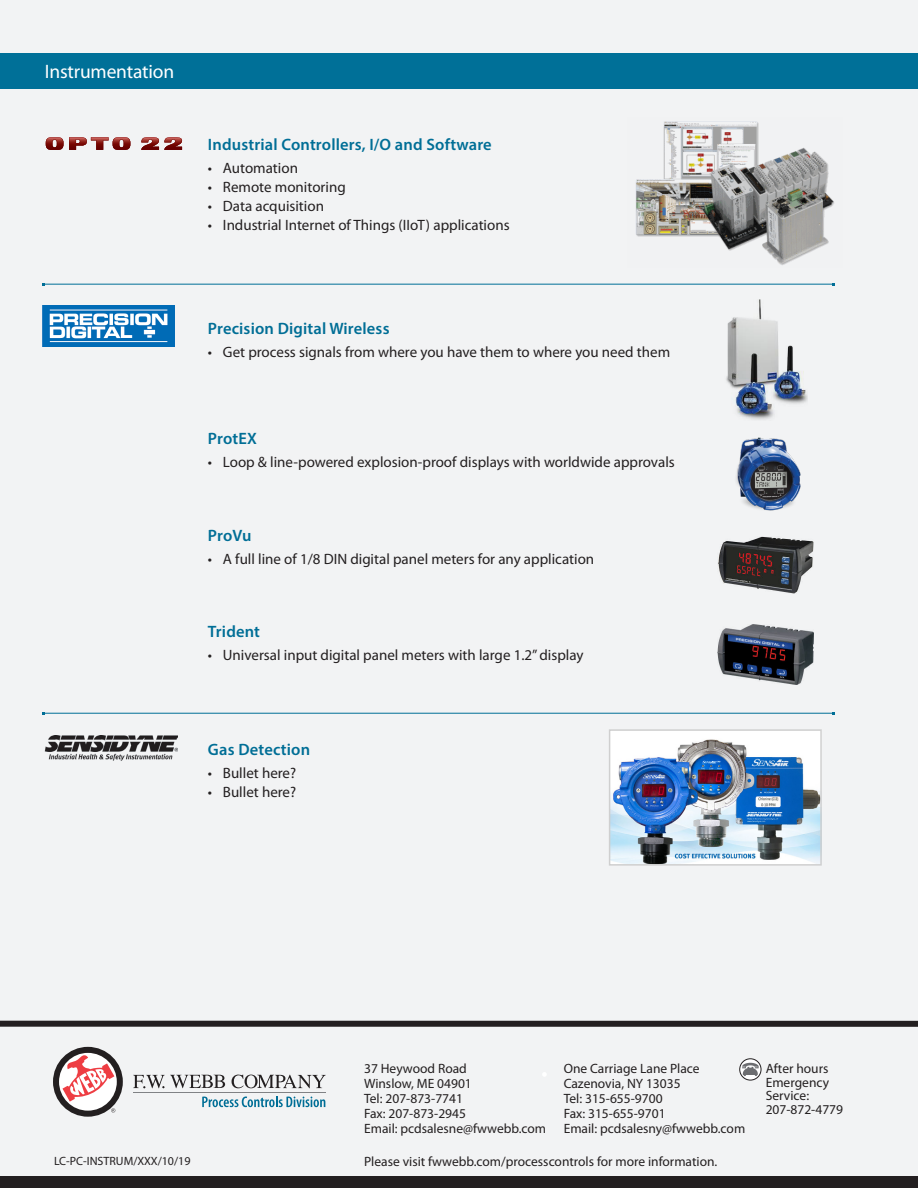
<style>
.page{position:relative;width:918px;height:1188px;background:#fff}
.page>*{position:absolute;margin:0;border:0;box-sizing:border-box;transform-origin:0 0}
.t1{font:19.5px "Myriad Pro";letter-spacing:-.01em;color:#fff}
.Headers_in_blue{font:600 16.5px "Myriad Pro";letter-spacing:.01em;color:#006e96}
.t2{font:15px "Myriad Pro";color:#231f20}
.t3{font:13.5px/15px "Myriad Pro";color:#231f20}
.t4{font:12px "Myriad Pro";color:#231f20}
</style>
<div class="page">
<div style="left:0;top:0;width:918px;height:1027px;background:#f2f3f4"></div>
<div style="left:0;top:1027px;width:918px;height:161px;background:#f2f3f4"></div>
<div style="left:0;top:1021px;width:918px;height:6px;background:#231f20"></div>
<div style="left:0;top:1177px;width:918px;height:11px;background:#231f20"></div>
<svg style="left:740px;top:1059px;width:21px;height:21px"></svg>
<div style="left:740px;top:1059px;width:21px;height:21px;border:1px solid #231f20;border-radius:50%"></div>
<svg style="left:742px;top:1063px;width:17px;height:13px"></svg>
<svg style="left:202px;top:1096px;width:123px;height:11px"></svg>
<svg style="left:133px;top:1075px;width:92px;height:13px"></svg>
<svg style="left:232px;top:1075px;width:94px;height:13px"></svg>
<hr style="left:133px;top:1092px;width:193px;height:1px;background:#808285">
<svg style="left:53px;top:1047px;width:70px;height:70px"></svg>
<div style="left:0;top:53px;width:918px;height:36px;background:#007098"></div>
<hr style="left:44px;top:284px;width:790px;height:1px;background:#006e96">
<hr style="left:44px;top:713px;width:790px;height:1px;background:#006e96">
<svg style="left:46px;top:137px;width:17px;height:13px"></svg>
<svg style="left:69px;top:137px;width:61px;height:13px"></svg>
<svg style="left:141px;top:137px;width:41px;height:13px"></svg>
<img style="left:636px;top:121px;width:198px;height:144px">
<img style="left:42px;top:305px;width:133px;height:42px">
<img style="left:726px;top:299px;width:81px;height:121px">
<img style="left:736px;top:437px;width:65px;height:74px">
<img style="left:718px;top:536px;width:96px;height:58px">
<img style="left:718px;top:624px;width:96px;height:60px">
<img style="left:44px;top:735px;width:134px;height:26px">
<img style="left:612px;top:732px;width:207px;height:131px">
<div style="left:609px;top:729px;width:213px;height:137px;border:2px solid #cfcfcf"></div>
<p class="t1" style="left:45px;top:59px;width:131px">Instrumentation</p>
<p class="Headers_in_blue" style="left:208px;top:134px;width:285px">Industrial Controllers, I/O and Software</p>
<p class="t2" style="left:208px;top:159px;width:92px">• Automation</p>
<p class="t2" style="left:208px;top:178px;width:139px">• Remote monitoring</p>
<p class="t2" style="left:208px;top:197px;width:118px">• Data acquisition</p>
<p class="t2" style="left:208px;top:216px;width:303px">• Industrial Internet of Things (IIoT) applications</p>
<p class="Headers_in_blue" style="left:208px;top:318px;width:183px">Precision Digital Wireless</p>
<p class="t2" style="left:208px;top:343px;width:464px">• Get process signals from where you have them to where you need them</p>
<p class="Headers_in_blue" style="left:208px;top:428px;width:50px">ProtEX</p>
<p class="t2" style="left:208px;top:453px;width:468px">• Loop &amp; line-powered explosion-proof displays with worldwide approvals</p>
<p class="Headers_in_blue" style="left:208px;top:525px;width:45px">ProVu</p>
<p class="t2" style="left:208px;top:549px;width:388px">• A full line of 1/8 DIN digital panel meters for any application</p>
<p class="Headers_in_blue" style="left:208px;top:621px;width:54px">Trident</p>
<p class="t2" style="left:208px;top:646px;width:377px">• Universal input digital panel meters with large 1.2” display</p>
<p class="Headers_in_blue" style="left:208px;top:739px;width:104px">Gas Detection</p>
<p class="t2" style="left:208px;top:764px;width:90px">• Bullet here?</p>
<p class="t2" style="left:208px;top:783px;width:90px">• Bullet here?</p>
<p class="t4" style="left:54px;top:1153px;width:138px">LC-PC-INSTRUM/XXX/10/19</p>
<p class="t3" style="left:364px;top:1061px;width:104px">37 Heywood Road</p>
<p class="t3" style="left:364px;top:1076px;width:109px">Winslow, ME 04901</p>
<p class="t3" style="left:364px;top:1091px;width:103px">Tel: 207-873-7741<br>Fax: 207-873-2945</p>
<p class="t3" style="left:364px;top:1121px;width:184px">Email: pcdsalesne@fwwebb.com</p>
<p class="t3" style="left:564px;top:1061px;width:137px">One Carriage Lane Place</p>
<p class="t3" style="left:564px;top:1076px;width:118px">Cazenovia, NY 13035<br>Tel: 315-655-9700<br>Fax: 315-655-9701</p>
<p class="t3" style="left:564px;top:1121px;width:183px">Email: pcdsalesny@fwwebb.com</p>
<p class="t3" style="left:364px;top:1154px;width:355px">Please visit fwwebb.com/processcontrols for more information.</p>
<p class="t3" style="left:766px;top:1062px;width:79px;line-height:13.5px">After hours<br>Emergency<br>Service:<br>207-872-4779</p>
</div>
